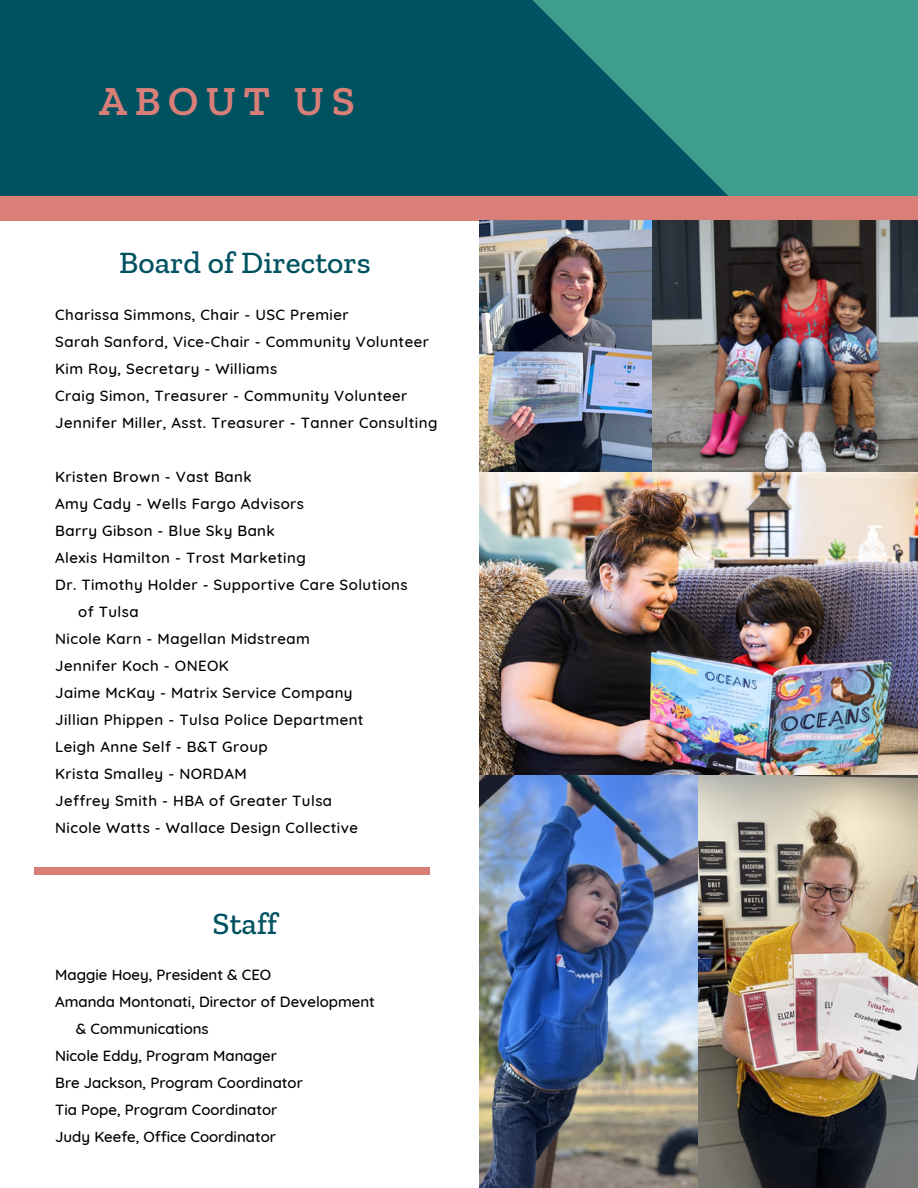
<style>
.page{position:relative;width:918px;height:1188px;background:#fff}
.page>*{position:absolute;margin:0;border:0;box-sizing:border-box;transform-origin:0 0}
.t1{font:600 42px "Zilla Slab";letter-spacing:.18em;color:#da7e78}
.t2{font:500 31.5px "Zilla Slab";color:#005261}
.t3{font:500 15px/27px "Quicksand";letter-spacing:.03em;color:#000}
.t4{font:500 15px "Quicksand";color:#000}
</style>
<div class="page">
<div style="left:0;top:0;width:902px;height:204px;background:#005261"></div>
<svg style="left:533px;top:0;width:385px;height:196px;fill:#3f9d8f"></svg>
<div style="left:0;top:196px;width:918px;height:25px;background:#da7e78"></div>
<div style="left:34px;top:867px;width:395px;height:8px;background:#da7e78"></div>
<img style="left:479px;top:471px;width:439px;height:717px">
<img style="left:479px;top:221px;width:174px;height:250px">
<img style="left:653px;top:221px;width:265px;height:250px">
<h1 class="t1" style="left:99px;top:75px;width:257px">ABOUT US</h1>
<h2 class="t2" style="left:119px;top:243px;width:253px">Board of Directors</h2>
<p class="t3" style="left:55px;top:301px;width:384px">Charissa Simmons, Chair - USC Premier<br>Sarah Sanford, Vice-Chair - Community Volunteer Kim Roy, Secretary - Williams<br>Craig Simon, Treasurer - Community Volunteer Jennifer Miller, Asst. Treasurer - Tanner Consulting</p>
<p class="t3" style="left:55px;top:463px;width:198px">Kristen Brown - Vast Bank</p>
<p class="t3" style="left:55px;top:490px;width:250px">Amy Cady - Wells Fargo Advisors</p>
<p class="t3" style="left:55px;top:517px;width:221px">Barry Gibson - Blue Sky Bank</p>
<p class="t3" style="left:55px;top:544px;width:252px">Alexis Hamilton - Trost Marketing</p>
<p class="t3" style="left:55px;top:571px;width:354px">Dr. Timothy Holder - Supportive Care Solutions</p>
<p class="t3" style="left:78px;top:598px;width:62px">of Tulsa</p>
<p class="t3" style="left:55px;top:625px;width:256px">Nicole Karn - Magellan Midstream</p>
<p class="t3" style="left:55px;top:652px;width:175px">Jennifer Koch - ONEOK</p>
<p class="t3" style="left:55px;top:679px;width:299px">Jaime McKay - Matrix Service Company</p>
<p class="t3" style="left:55px;top:706px;width:310px">Jillian Phippen - Tulsa Police Department</p>
<p class="t3" style="left:55px;top:733px;width:214px">Leigh Anne Self - B&amp;T Group</p>
<p class="t3" style="left:55px;top:760px;width:193px">Krista Smalley - NORDAM</p>
<p class="t3" style="left:55px;top:787px;width:278px">Jeffrey Smith - HBA of Greater Tulsa</p>
<p class="t3" style="left:55px;top:814px;width:304px">Nicole Watts - Wallace Design Collective</p>
<h2 class="t2" style="left:213px;top:904px;width:66px">Staff</h2>
<p class="t4" style="left:55px;top:965px;width:218px">Maggie Hoey, President &amp; CEO</p>
<p class="t4" style="left:55px;top:992px;width:321px">Amanda Montonati, Director of Development</p>
<p class="t4" style="left:76px;top:1019px;width:134px">&amp; Communications</p>
<p class="t4" style="left:55px;top:1046px;width:223px">Nicole Eddy, Program Manager</p>
<p class="t4" style="left:55px;top:1073px;width:249px">Bre Jackson, Program Coordinator</p>
<p class="t4" style="left:55px;top:1100px;width:224px">Tia Pope, Program Coordinator</p>
<p class="t4" style="left:55px;top:1127px;width:222px">Judy Keefe, Office Coordinator</p>
</div>
